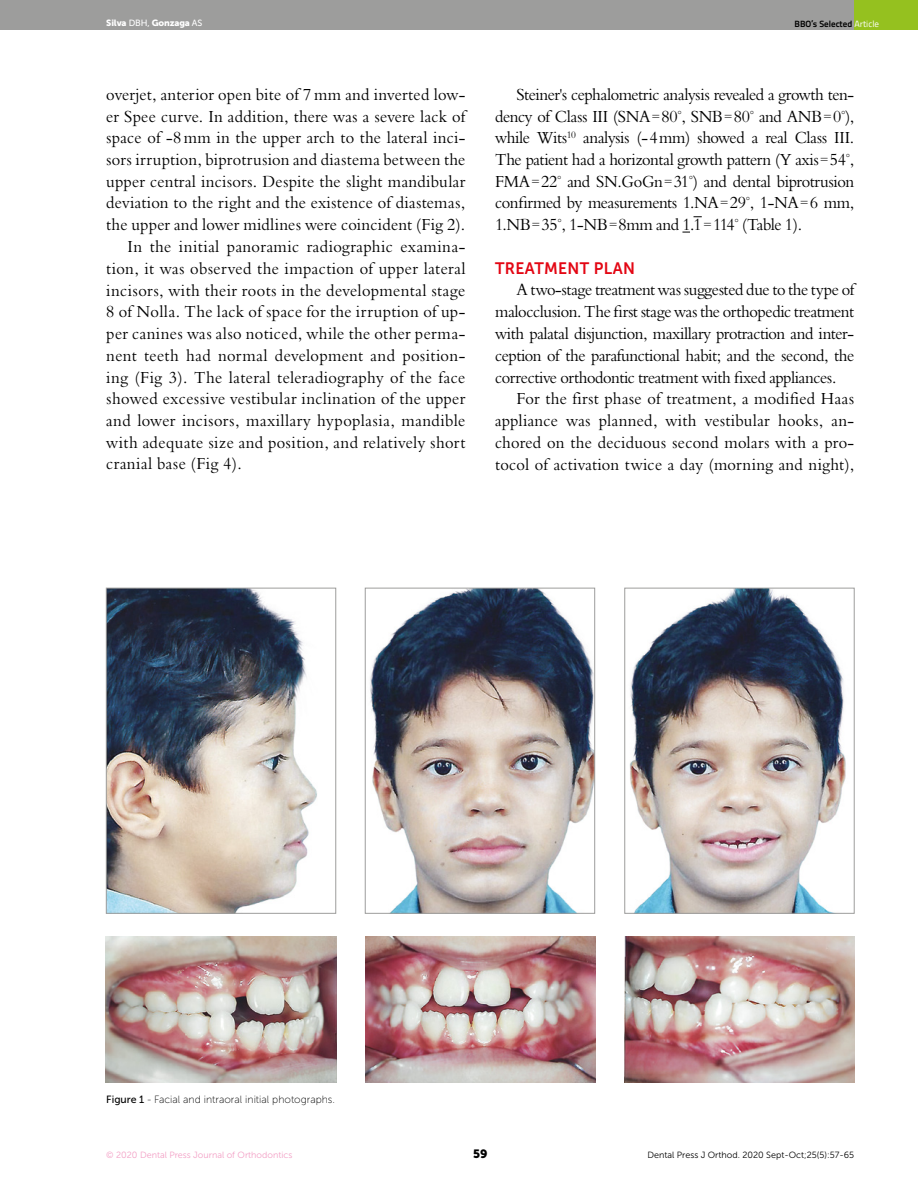
<style>
.page{position:relative;width:918px;height:1188px;background:#fff}
.page>*{position:absolute;margin:0;border:0;box-sizing:border-box;transform-origin:0 0}
.t1{font:16.5px/21.8px "Bergamo Std";letter-spacing:.02em;color:#000;text-align:justify;scale:.95 1}
.t2{font:16.5px "Museo Sans 700";letter-spacing:.02em;color:#e30613;scale:.95 1}
.t3{font:12px "Museo Sans 900";color:#000}
.t4{font:10.5px "Museo Sans 100";color:#000}
.t5{font:9px "Museo Sans 300";color:#000}
.t6{font:9px "Museo Sans 300";color:#f39fc5}
.t7{font:700 9px "Titillium Text 22 L";color:#000}
.t8{font:9px "Museo Sans 900";letter-spacing:-.015em;color:#fff}
.s1{font-family:"Museo Sans 500"}
.s2{font-weight:400;color:#fff}
</style>
<div class="page">
<div style="left:0;top:0;width:918px;height:30px;background:#9d9d9c"></div>
<div style="left:854px;top:0;width:64px;height:30px;background:#95c11f"></div>
<img style="left:106px;top:937px;width:230px;height:145px">
<img style="left:365px;top:937px;width:230px;height:145px">
<img style="left:624px;top:937px;width:231px;height:145px">
<img style="left:108px;top:590px;width:209px;height:322px">
<div style="left:106px;top:588px;width:230px;height:326px;border:1px solid #9d9d9c"></div>
<img style="left:370px;top:590px;width:223px;height:322px">
<div style="left:365px;top:588px;width:230px;height:326px;border:1px solid #9d9d9c"></div>
<img style="left:630px;top:590px;width:216px;height:322px">
<div style="left:624px;top:588px;width:231px;height:326px;border:1px solid #9d9d9c"></div>
<p class="t8" style="left:106px;top:18px;width:98px">Silva <span class="s1">DBH,</span> Gonzaga <span class="s1">AS</span></p>
<p class="t7" style="left:795px;top:17px;width:86px">BBO’s Selected <span class="s2">Article</span></p>
<p class="t1" style="left:106px;top:83px;width:379px">overjet, anterior open bite of 7 mm and inverted low-</p>
<p class="t1" style="left:106px;top:105px;width:380px">er Spee curve. In addition, there was a severe lack of</p>
<p class="t1" style="left:106px;top:127px;width:379px">space of -8 mm in the upper arch to the lateral inci-</p>
<p class="t1" style="left:106px;top:149px;width:379px">sors irruption, biprotrusion and diastema between the</p>
<p class="t1" style="left:106px;top:170px;width:380px">upper central incisors. Despite the slight mandibular</p>
<p class="t1" style="left:106px;top:192px;width:379px">deviation to the right and the existence of diastemas,</p>
<p class="t1" style="left:106px;top:214px;width:379px">the upper and lower midlines were coincident (Fig 2).</p>
<p class="t1" style="left:128px;top:236px;width:357px">In the initial panoramic radiographic examina-</p>
<p class="t1" style="left:106px;top:257px;width:380px">tion, it was observed the impaction of upper lateral</p>
<p class="t1" style="left:106px;top:279px;width:379px">incisors, with their roots in the developmental stage</p>
<p class="t1" style="left:106px;top:301px;width:379px">8 of Nolla. The lack of space for the irruption of up-</p>
<p class="t1" style="left:106px;top:323px;width:379px">per canines was also noticed, while the other perma-</p>
<p class="t1" style="left:106px;top:344px;width:379px">nent teeth had normal development and position-</p>
<p class="t1" style="left:106px;top:366px;width:379px">ing (Fig 3). The lateral teleradiography of the face</p>
<p class="t1" style="left:106px;top:388px;width:379px">showed excessive vestibular inclination of the upper</p>
<p class="t1" style="left:106px;top:410px;width:379px">and lower incisors, maxillary hypoplasia, mandible</p>
<p class="t1" style="left:106px;top:431px;width:380px">with adequate size and position, and relatively short</p>
<p class="t1" style="left:106px;top:453px;width:144px">cranial base (Fig 4).</p>
<p class="t1" style="left:495px;top:83px;width:379px;text-indent:21px">Steiner's cephalometric analysis revealed a growth ten&shy;dency of Class III (SNA=80°, SNB=80° and ANB=0°), while Wits<sup>10</sup> analysis (-4mm) showed a real Class III.<br>The patient had a horizontal growth pattern (Y axis=54°, FMA=22° and SN.GoGn=31°) and dental biprotrusion confirmed by measurements 1.NA=29°, 1-NA=6 mm, 1.NB=35°, 1-NB=8mm and 1.1=114° (Table 1).</p>
<p class="t2" style="left:495px;top:259px;width:149px">TREATMENT PLAN</p>
<p class="t1" style="left:495px;top:279px;width:380px;text-indent:21px">A two-stage treatment was suggested due to the type of malocclusion. The first stage was the orthopedic treatment with palatal disjunction, maxillary protraction and inter&shy;ception of the parafunctional habit; and the second, the corrective orthodontic treatment with fixed appliances.</p>
<p class="t1" style="left:495px;top:388px;width:380px;text-indent:21px">For the first phase of treatment, a modified Haas appliance was planned, with vestibular hooks, an&shy;chored on the deciduous second molars with a pro&shy;tocol of activation twice a day (morning and night),</p>
<p class="t4" style="left:106px;top:1094px;width:230px"><span class="s1">Figure 1</span> - Facial and intraoral initial photographs.</p>
<p class="t6" style="left:106px;top:1150px;width:188px">© 2020 Dental Press Journal of Orthodontics</p>
<p class="t3" style="left:473px;top:1147px;width:16px">59</p>
<p class="t5" style="left:648px;top:1150px;width:208px">Dental Press J Orthod. 2020 Sept-Oct;25(5):57-65</p>
</div>
